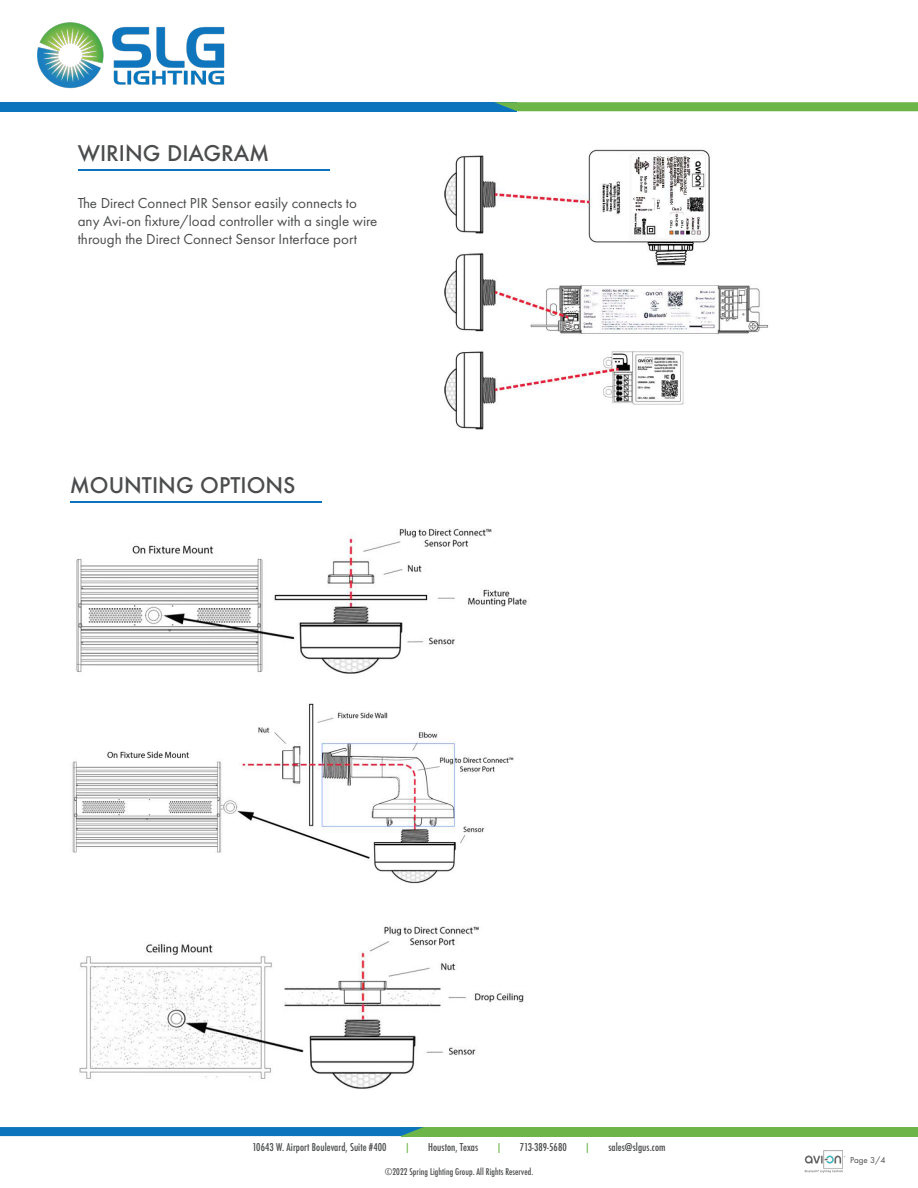
<style>
.page{position:relative;width:918px;height:1188px;background:#fff}
.page>*{position:absolute;margin:0;border:0;box-sizing:border-box;transform-origin:0 0}
.Product_Name_Heading{font:500 21px "Futura";color:#4b4c4d}
.Body_Text{font:15px/18px "Futura PT";color:#4b4c4d}
.t1{font:500 condensed 10.5px "Futura";letter-spacing:.005em;color:#4b4c4d}
.t2{font:500 condensed 10.5px "Futura";color:#6eb549}
.t3{font:500 condensed 9px "Futura";letter-spacing:.005em;color:#4b4c4d}
.t4{font:9px "Futura PT";color:#4b4c4d}
</style>
<div class="page">
<div style="left:0;top:102px;width:517px;height:9px;background:#0c74bc"></div>
<svg style="left:494px;top:102px;width:424px;height:9px;background:#6eb450"></svg>
<img style="left:37px;top:22px;width:188px;height:67px">
<div style="left:401px;top:1127px;width:517px;height:9px;background:#6eb549"></div>
<svg style="left:0;top:1127px;width:423px;height:9px;background:#1076b9"></svg>
<img style="left:444px;top:149px;width:324px;height:281px">
<hr style="left:78px;top:169px;width:251px;height:2px;background:#0c74bc">
<hr style="left:70px;top:501px;width:251px;height:2px;background:#0c74bc">
<img style="left:76px;top:528px;width:451px;height:146px">
<img style="left:72px;top:703px;width:442px;height:181px">
<img style="left:79px;top:926px;width:445px;height:163px">
<img style="left:805px;top:1151px;width:40px;height:21px">
<p class="Product_Name_Heading" style="left:78px;top:139px;width:193px">WIRING DIAGRAM</p>
<p class="Body_Text" style="left:78px;top:194px;width:301px">The Direct Connect PIR Sensor easily connects to any Avi-on fixture/load controller with a single wire through the Direct Connect Sensor Interface port</p>
<p class="Product_Name_Heading" style="left:70px;top:471px;width:227px">MOUNTING OPTIONS</p>
<p class="t1" style="left:252px;top:1141px;width:136px">10643 W. Airport Boulevard, Suite #400</p>
<p class="t2" style="left:404px;top:1141px;width:7px">|</p>
<p class="t1" style="left:428px;top:1141px;width:51px">Houston, Texas</p>
<p class="t2" style="left:496px;top:1141px;width:7px">|</p>
<p class="t1" style="left:520px;top:1141px;width:48px">713-389-5680</p>
<p class="t2" style="left:585px;top:1141px;width:7px">|</p>
<p class="t1" style="left:608px;top:1141px;width:59px">sales@slgus.com</p>
<p class="t3" style="left:385px;top:1166px;width:150px">©2022 Spring Lighting Group. All Rights Reserved.</p>
<p class="t4" style="left:850px;top:1154px;width:37px">Page 3/4</p>
</div>
